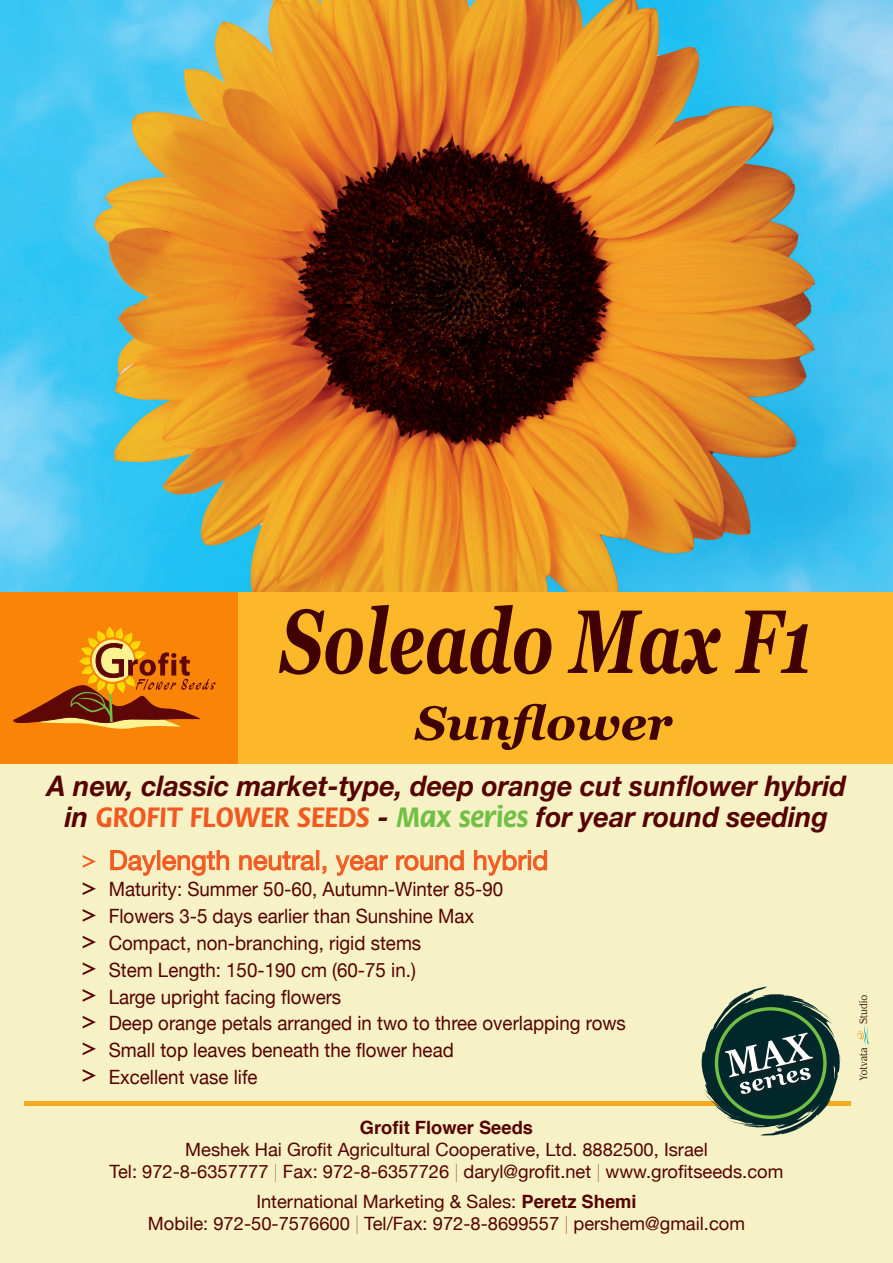
<style>
.page{position:relative;width:893px;height:1263px;background:#fff}
.page>*{position:absolute;margin:0;border:0;box-sizing:border-box;transform-origin:0 0}
.t1{font:italic 700 28.5px/30.9px "Helvetica Neue";color:#560101;text-align:center;scale:.95 1}
.t2{font:26.85px "Helvetica Neue";letter-spacing:.005em;color:#f15921}
.t3{font:19.65px/26.8px "Helvetica Neue";color:#560101;scale:.95 1}
.t4{font:18.3px/22px "Helvetica Neue";color:#560101;text-align:center}
.t5{font:700 18.3px "Helvetica";color:#560101}
.s1{font-family:"Flora";font-style:normal;font-size:30px;color:#f15921}
.s2{font-family:"Flora";font-style:normal;font-size:30px;color:#71bf44}
.s3{font-weight:200;font-style:italic}
.s4{font-family:"Helvetica";font-weight:700}
</style>
<div class="page">
<img style="left:0;top:0;width:893px;height:592px">
<div style="left:0;top:617px;width:893px;height:646px;background:#f6f2c5"></div>
<div style="left:0;top:592px;width:893px;height:171px;background:#fcb828"></div>
<div style="left:0;top:592px;width:238px;height:171px;background:#f98406"></div>
<div style="left:24px;top:1101px;width:826px;height:5px;background:#f3ab21"></div>
<svg style="left:857px;top:995px;width:12px;height:86px"></svg>
<svg style="left:414px;top:704px;width:259px;height:46px"></svg>
<svg style="left:279px;top:605px;width:529px;height:70px"></svg>
<svg style="left:83px;top:882px;width:13px;height:13px"></svg>
<svg style="left:83px;top:909px;width:13px;height:13px"></svg>
<svg style="left:83px;top:936px;width:13px;height:12px"></svg>
<svg style="left:83px;top:962px;width:13px;height:13px"></svg>
<svg style="left:83px;top:989px;width:13px;height:13px"></svg>
<svg style="left:83px;top:1016px;width:13px;height:12px"></svg>
<svg style="left:83px;top:1042px;width:13px;height:13px"></svg>
<svg style="left:83px;top:1069px;width:13px;height:13px"></svg>
<svg style="left:83px;top:855px;width:13px;height:13px"></svg>
<svg style="left:110px;top:850px;width:46px;height:26px"></svg>
<div style="left:157px;top:850px;width:3px;height:20px;border:1px solid #f15921"></div>
<svg style="left:162px;top:850px;width:67px;height:26px"></svg>
<svg style="left:239px;top:851px;width:76px;height:20px"></svg>
<div style="left:316px;top:850px;width:3px;height:20px;border:1px solid #f15921"></div>
<svg style="left:322px;top:866px;width:5px;height:8px"></svg>
<svg style="left:335px;top:855px;width:53px;height:21px"></svg>
<svg style="left:396px;top:850px;width:68px;height:21px"></svg>
<svg style="left:474px;top:850px;width:73px;height:26px"></svg>
<svg style="left:13px;top:626px;width:203px;height:103px"></svg>
<svg style="left:701px;top:986px;width:141px;height:150px"></svg>
<h1 class="t1" style="left:47px;top:770px;width:842px">A new, classic market-type, deep orange cut sunflower hybrid in <span class="s1">GROFIT FLOWER SEEDS</span> - <span class="s2">Max series</span> for year round seeding</h1>
<h2 class="t2" style="left:109px;top:841px;width:441px">Daylength neutral, year round hybrid</h2>
<p class="t3" style="left:109px;top:877px;width:546px">Maturity: Summer 50-60, Autumn-Winter 85-90<br>Flowers 3-5 days earlier than Sunshine Max<br>Compact, non-branching, rigid stems<br>Stem Length: 150-190 cm (60-75 in (.<br>Large upright facing flowers<br>Deep orange petals arranged in two to three overlapping rows Small top leaves beneath the flower head<br>Excellent vase life</p>
<p class="t5" style="left:360px;top:1113px;width:175px">Grofit Flower Seeds</p>
<p class="t4" style="left:110px;top:1139px;width:675px">Meshek Hai Grofit Agricultural Cooperative, Ltd. 8882500, Israel<br>Tel: 972-8-6357777 <span class="s3">|</span> Fax: 972-8-6357726 <span class="s3">|</span> daryl@grofit.net <span class="s3">|</span> www.grofitseeds.com</p>
<p class="t4" style="left:148px;top:1191px;width:599px">International Marketing &amp; Sales: <span class="s4">Peretz Shemi<br></span>Mobile: 972-50-7576600 <span class="s3">|</span> Tel/Fax: 972-8-8699557 <span class="s3">|</span> pershem@gmail.com</p>
</div>
